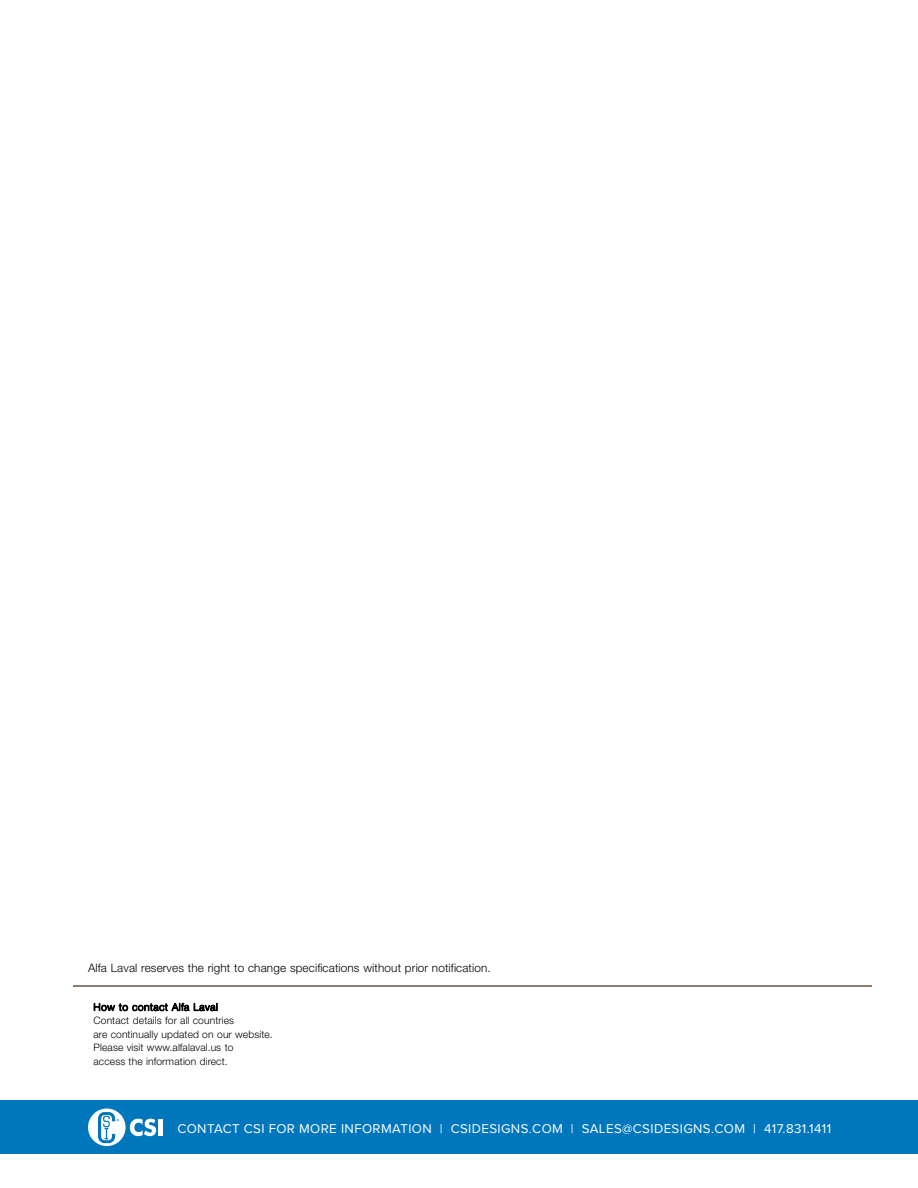
<style>
.page{position:relative;width:918px;height:1188px;background:#fff}
.page>*{position:absolute;margin:0;border:0;box-sizing:border-box;transform-origin:0 0}
.t1{font:13.2px "Proxima Nova";letter-spacing:.03em;color:#fff}
.t2{font:300 11.7px "Helvetica Neue";letter-spacing:.01em;color:#000}
.t3{font:300 10.2px/13.5px "Helvetica Neue";letter-spacing:.01em;color:#000}
</style>
<div class="page">
<hr style="left:73px;top:985px;width:799px;height:2px;background:#8d7e70">
<div style="left:0;top:1100px;width:918px;height:54px;background:#0077bd"></div>
<svg style="left:88px;top:1109px;width:68px;height:37px"></svg>
<hr style="left:158px;top:1119px;width:4px;height:17px;background:#fff">
<p class="t2" style="left:88px;top:961px;width:404px">Alfa Laval reserves the right to change specifications without prior notification.</p>
<p class="t3" style="left:93px;top:1000px;width:181px">How to contact Alfa Laval<br>Contact details for all countries<br>are continually updated on our website.<br>Please visit www.alfalaval.us to<br>access the information direct.</p>
<p class="t1" style="left:177px;top:1119px;width:655px">CONTACT CSI FOR MORE INFORMATION | CSIDESIGNS.COM | SALES@CSIDESIGNS.COM | 417.831.1411</p>
</div>
